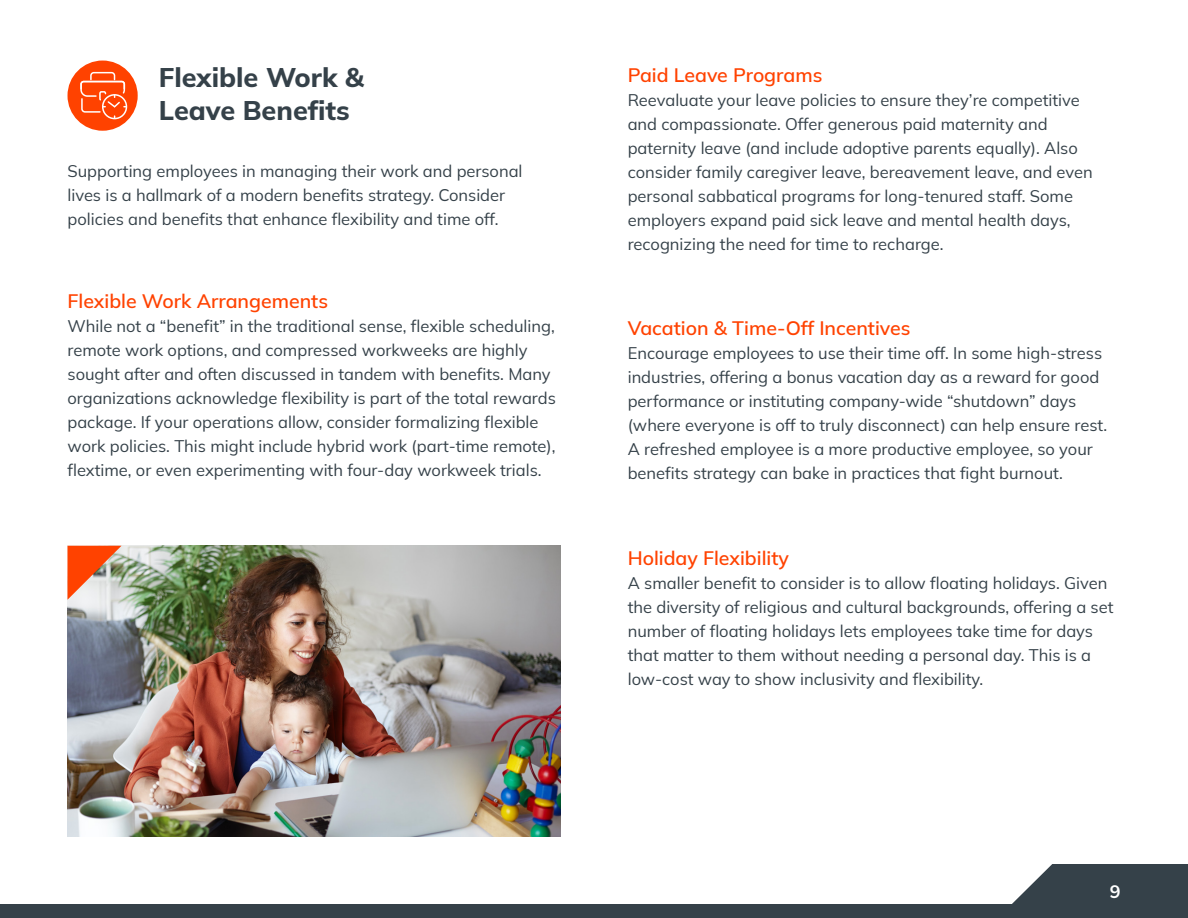
<style>
.page{position:relative;width:1188px;height:918px;background:#fff}
.page>*{position:absolute;margin:0;border:0;box-sizing:border-box;transform-origin:0 0}
.t1{font:800 27px/33px "Mulish";color:#354149}
.t2{font:600 19.5px "Mulish";color:#ff4200}
.t3{font:700 18px "Mulish";color:#fff}
.t4{font:16.5px/24px "Mulish";color:#354149}
</style>
<div class="page">
<svg style="left:1012px;top:864px;width:176px;height:40px;background:#4c565d"></svg>
<div style="left:0;top:904px;width:1188px;height:14px;background:#354149"></div>
<div style="left:68px;top:61px;width:70px;height:70px;background:#ff4200;border-radius:50%"></div>
<img style="left:68px;top:546px;width:492px;height:291px">
<svg style="left:68px;top:546px;width:54px;height:54px;background:#e48b68"></svg>
<div style="left:102px;top:94px;width:25px;height:25px;border:2px solid #fff;border-radius:50%"></div>
<svg style="left:80px;top:71px;width:46px;height:47px"></svg>
<h1 class="t1" style="left:159px;top:60px;width:207px">Flexible Work &amp;<br>Leave Benefits</h1>
<p class="t4" style="left:68px;top:158px;width:457px">Supporting employees in managing their work and personal lives is a hallmark of a modern benefits strategy. Consider policies and benefits that enhance flexibility and time off.</p>
<p class="t2" style="left:68px;top:287px;width:262px">Flexible Work Arrangements</p>
<p class="t4" style="left:68px;top:313px;width:490px">While not a “benefit” in the traditional sense, flexible scheduling, remote work options, and compressed workweeks are highly sought after and often discussed in tandem with benefits. Many organizations acknowledge flexibility is part of the total rewards package. If your operations allow, consider formalizing flexible work policies. This might include hybrid work (part-time remote), flextime, or even experimenting with four-day workweek trials.</p>
<p class="t2" style="left:628px;top:61px;width:196px">Paid Leave Programs</p>
<p class="t4" style="left:628px;top:87px;width:466px">Reevaluate your leave policies to ensure they’re competitive and compassionate. Offer generous paid maternity and paternity leave (and include adoptive parents equally). Also consider family caregiver leave, bereavement leave, and even personal sabbatical programs for long-tenured staff. Some employers expand paid sick leave and mental health days, recognizing the need for time to recharge.</p>
<p class="t2" style="left:628px;top:314px;width:284px">Vacation &amp; Time-Off Incentives</p>
<p class="t4" style="left:628px;top:340px;width:481px">Encourage employees to use their time off. In some high-stress industries, offering a bonus vacation day as a reward for good performance or instituting company-wide “shutdown” days (where everyone is off to truly disconnect) can help ensure rest.<br>A refreshed employee is a more productive employee, so your benefits strategy can bake in practices that fight burnout.</p>
<p class="t2" style="left:628px;top:545px;width:163px">Holiday Flexibility</p>
<p class="t4" style="left:628px;top:571px;width:487px">A smaller benefit to consider is to allow floating holidays. Given the diversity of religious and cultural backgrounds, offering a set number of floating holidays lets employees take time for days that matter to them without needing a personal day. This is a low-cost way to show inclusivity and flexibility.</p>
<p class="t3" style="left:1110px;top:879px;width:12px">9</p>
</div>
